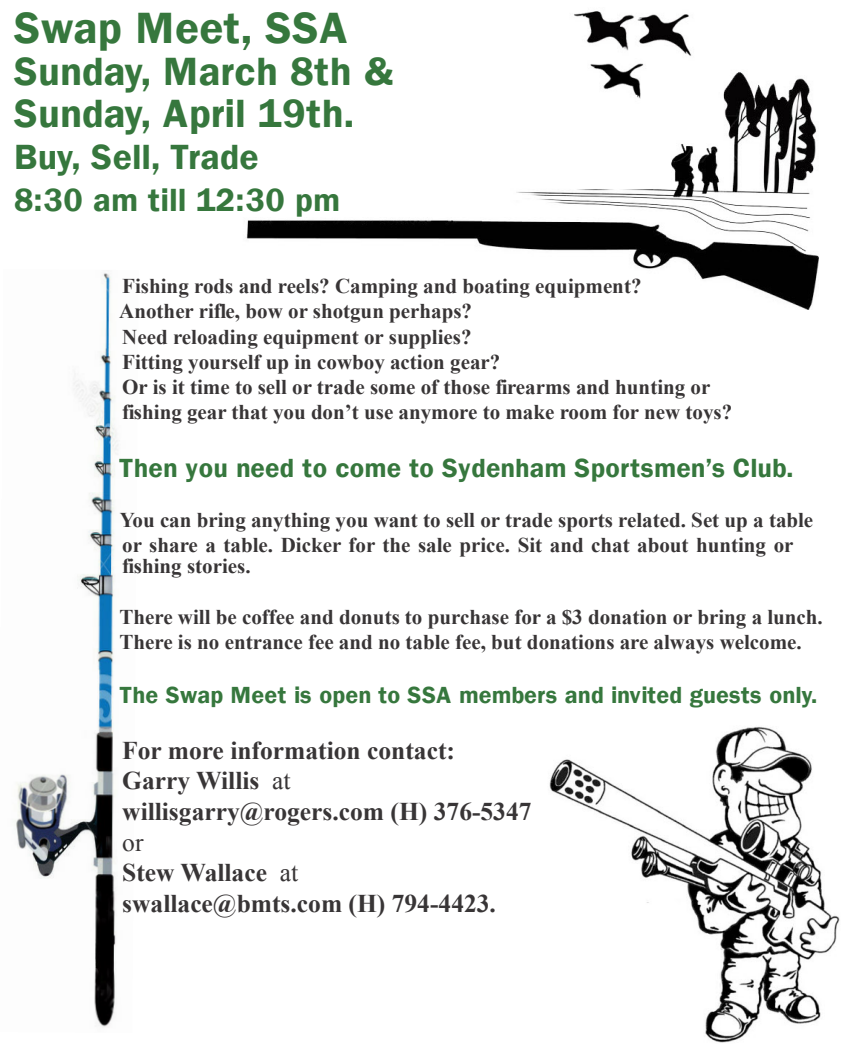
<style>
.page{position:relative;width:841px;height:1045px;background:#fff}
.page>*{position:absolute;margin:0;border:0;box-sizing:border-box;transform-origin:0 0}
.t1{font:600 45px "Franklin Gothic";letter-spacing:.01em;color:#36773d}
.t2{font:600 40.5px/42px "Franklin Gothic";color:#36773d}
.t3{font:600 36px "Franklin Gothic";color:#36773d}
.t4{font:600 33px "Franklin Gothic";letter-spacing:.005em;color:#36773d}
.t5{font:600 27px "Franklin Gothic";letter-spacing:.005em;color:#36773d}
.t6{font:700 25.5px/30.6px "Times New Roman";color:#383536}
.t7{font:600 24px "Franklin Gothic";letter-spacing:.005em;color:#36773d}
.t8{font:700 21px/25.2px "Times New Roman";color:#383536}
.s1{font-weight:400}
</style>
<div class="page">
<img style="left:549px;top:727px;width:291px;height:316px">
<img style="left:15px;top:273px;width:103px;height:754px">
<img style="left:246px;top:11px;width:573px;height:299px">
<h1 class="t1" style="left:14px;top:12px;width:335px">Swap Meet, SSA</h1>
<h2 class="t2" style="left:14px;top:54px;width:381px">Sunday, March 8th &amp;<br>Sunday, April 19th.</h2>
<h3 class="t3" style="left:14px;top:144px;width:246px">Buy, Sell, Trade</h3>
<h3 class="t4" style="left:14px;top:188px;width:328px">8:30 am till 12:30 pm</h3>
<p class="t8" style="left:119px;top:276px;width:614px">Fishing rods and reels? Camping and boating equipment?<br>Another rifle, bow or shotgun perhaps?<br>Need reloading equipment or supplies?<br>Fitting yourself up in cowboy action gear?<br>Or is it time to sell or trade some of those firearms and hunting or fishing gear that you don’t use anymore to make room for new toys?</p>
<p class="t5" style="left:119px;top:458px;width:676px">Then you need to come to Sydenham Sportsmen’s Club.</p>
<p class="t8" style="left:120px;top:510px;width:695px">You can bring anything you want to sell or trade sports related. Set up a table or share a table. Dicker for the sale price. Sit and chat about hunting or</p>
<p class="t8" style="left:122px;top:556px;width:130px">fishing stories.</p>
<p class="t8" style="left:119px;top:606px;width:705px">There will be coffee and donuts to purchase for a $3 donation or bring a lunch.<br>There is no entrance fee and no table fee, but donations are always welcome.</p>
<p class="t7" style="left:120px;top:686px;width:699px">The Swap Meet is open to SSA members and invited guests only.</p>
<p class="t6" style="left:122px;top:738px;width:411px">For more information contact:<br>Garry Willis <span class="s1">at </span>willisgarry@rogers.com (H) 376-5347</p>
<p class="t6" style="left:122px;top:829px;width:375px"><span class="s1">or<br></span>Stew Wallace <span class="s1">at </span>swallace@bmts.com (H) 794-4423.</p>
</div>
